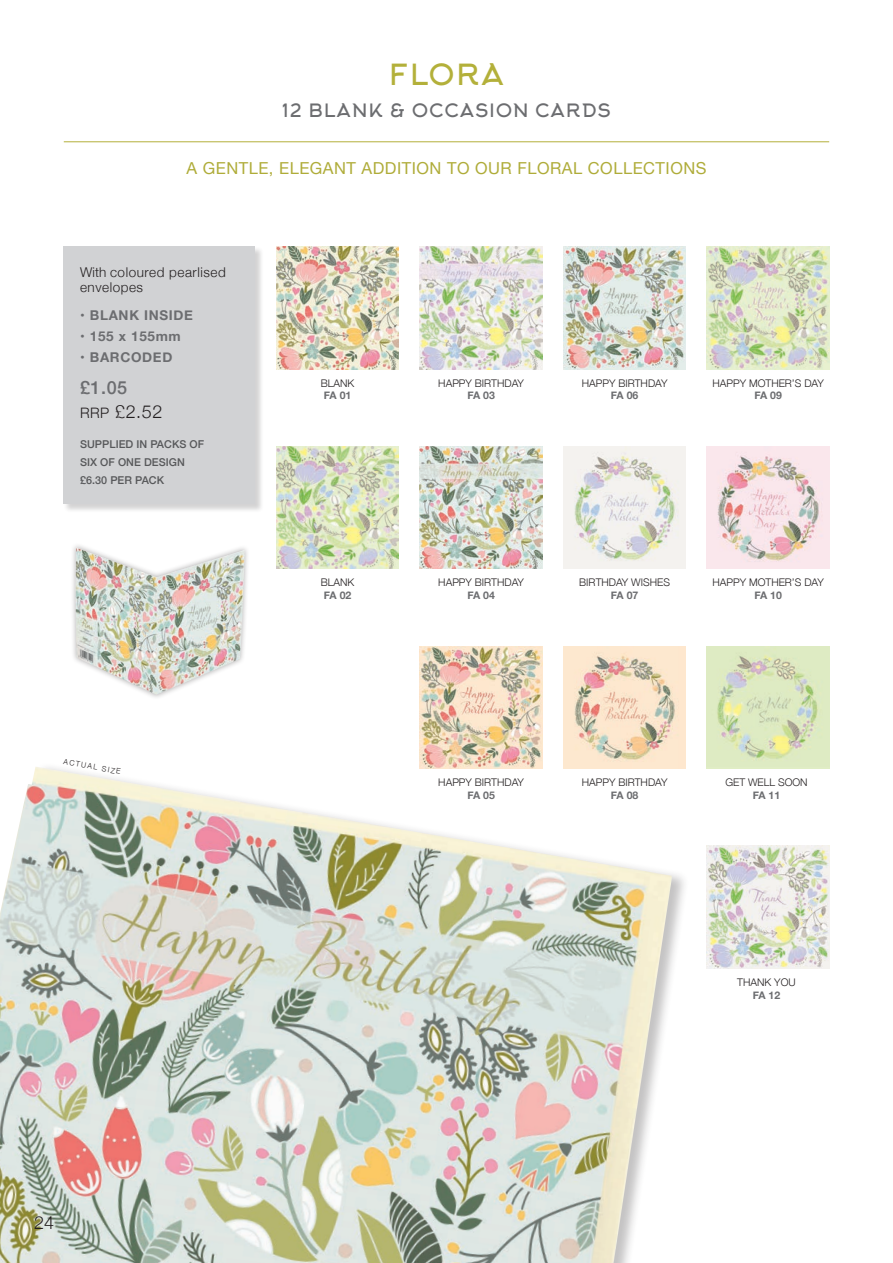
<style>
.page{position:relative;width:893px;height:1263px;background:#fff}
.page>*{position:absolute;margin:0;border:0;box-sizing:border-box;transform-origin:0 0}
.RANGE{font:28.5px "Arkhip";letter-spacing:.04em;color:#b3b03a}
.MESSAGE{font:18px "Arkhip";letter-spacing:.04em;color:#6c6d70}
.Paragraph_Style_6{font:300 18px "Helvetica Neue";color:#231f20}
.t1{font:500 18px "Helvetica Neue";color:#6c6d70}
.t2{font:16.5px "Helvetica Neue";letter-spacing:.03em;color:#afac39}
.size{font:700 13.5px "Helvetica Neue";letter-spacing:.05em;color:#6c6d70}
.t3{font:300 13.5px/15px "Helvetica Neue";letter-spacing:.04em;color:#231f20}
.size-2{font:500 10.8px "Helvetica Neue";letter-spacing:.005em;color:#57585a}
.Paragraph_Style_4{font:300 10.5px "Helvetica Neue";color:#231f20}
.t4{font:700 10.5px "Helvetica Neue";letter-spacing:-.025em;color:#6c6d70}
.Paragraph_Style_4-2{font:300 7.5px "Helvetica Neue";color:#231f20}
.s1{font-size:14.4px}
</style>
<div class="page">
<div style="left:0;top:762px;width:689px;height:501px;background:#231f20;opacity:.27"></div>
<img style="left:0;top:767px;width:672px;height:496px">
<img style="left:276px;top:247px;width:123px;height:122px">
<img style="left:420px;top:247px;width:122px;height:122px">
<img style="left:563px;top:247px;width:123px;height:122px">
<img style="left:707px;top:247px;width:122px;height:122px">
<img style="left:277px;top:446px;width:122px;height:123px">
<img style="left:420px;top:446px;width:122px;height:123px">
<img style="left:563px;top:446px;width:123px;height:123px">
<img style="left:707px;top:446px;width:122px;height:123px">
<img style="left:420px;top:646px;width:122px;height:123px">
<img style="left:563px;top:646px;width:123px;height:122px">
<img style="left:707px;top:646px;width:122px;height:123px">
<img style="left:707px;top:846px;width:122px;height:122px">
<hr style="left:64px;top:141px;width:765px;height:1px;background:#b3b03a">
<div style="left:70px;top:543px;width:180px;height:157px;background:#231f20;opacity:.35"></div>
<img style="left:75px;top:547px;width:170px;height:148px">
<div style="left:63px;top:246px;width:201px;height:267px;background:#231f20;opacity:.2"></div>
<div style="left:64px;top:247px;width:191px;height:257px;background:#d1d2d4"></div>
<p class="RANGE" style="left:389px;top:58px;width:117px">FLORA</p>
<p class="MESSAGE" style="left:282px;top:100px;width:330px">12 BLANK &amp; OCCASION CARDS</p>
<p class="t2" style="left:186px;top:156px;width:522px">A GENTLE, ELEGANT ADDITION TO OUR FLORAL COLLECTIONS</p>
<p class="t3" style="left:80px;top:263px;width:147px">With coloured pearlised envelopes</p>
<p class="size" style="left:80px;top:305px;width:114px">• BLANK INSIDE</p>
<p class="size" style="left:80px;top:326px;width:102px">• 155 x 155mm</p>
<p class="size" style="left:80px;top:347px;width:94px">• BARCODED</p>
<p class="t1" style="left:80px;top:373px;width:49px">£1.05</p>
<p class="Paragraph_Style_6" style="left:80px;top:397px;width:84px"><span class="s1">RRP</span> £2.52</p>
<p class="size-2" style="left:80px;top:436px;width:126px">SUPPLIED IN PACKS OF</p>
<p class="size-2" style="left:80px;top:454px;width:106px">SIX OF ONE DESIGN</p>
<p class="size-2" style="left:80px;top:472px;width:86px">£6.30 PER PACK</p>
<p class="Paragraph_Style_4-2" style="left:65px;top:755px;width:59px;rotate:10deg">ACTUAL SIZE</p>
<p class="Paragraph_Style_4" style="left:321px;top:374px;width:35px">BLANK</p>
<p class="t4" style="left:324px;top:387px;width:29px">FA 01</p>
<p class="Paragraph_Style_4" style="left:321px;top:574px;width:35px">BLANK</p>
<p class="t4" style="left:324px;top:587px;width:29px">FA 02</p>
<p class="Paragraph_Style_4" style="left:438px;top:374px;width:87px">HAPPY BIRTHDAY</p>
<p class="t4" style="left:467px;top:387px;width:29px">FA 03</p>
<p class="Paragraph_Style_4" style="left:582px;top:374px;width:87px">HAPPY BIRTHDAY</p>
<p class="t4" style="left:611px;top:387px;width:29px">FA 06</p>
<p class="Paragraph_Style_4" style="left:712px;top:374px;width:113px">HAPPY MOTHER’S DAY</p>
<p class="t4" style="left:754px;top:387px;width:29px">FA 09</p>
<p class="Paragraph_Style_4" style="left:438px;top:574px;width:87px">HAPPY BIRTHDAY</p>
<p class="t4" style="left:467px;top:587px;width:29px">FA 04</p>
<p class="Paragraph_Style_4" style="left:579px;top:574px;width:92px">BIRTHDAY WISHES</p>
<p class="t4" style="left:611px;top:587px;width:29px">FA 07</p>
<p class="Paragraph_Style_4" style="left:712px;top:574px;width:113px">HAPPY MOTHER’S DAY</p>
<p class="t4" style="left:754px;top:587px;width:29px">FA 10</p>
<p class="Paragraph_Style_4" style="left:438px;top:774px;width:87px">HAPPY BIRTHDAY</p>
<p class="t4" style="left:467px;top:787px;width:29px">FA 05</p>
<p class="Paragraph_Style_4" style="left:582px;top:774px;width:87px">HAPPY BIRTHDAY</p>
<p class="t4" style="left:611px;top:787px;width:29px">FA 08</p>
<p class="Paragraph_Style_4" style="left:725px;top:774px;width:84px">GET WELL SOON</p>
<p class="t4" style="left:753px;top:787px;width:29px">FA 11</p>
<p class="Paragraph_Style_4" style="left:737px;top:974px;width:60px">THANK YOU</p>
<p class="t4" style="left:753px;top:986px;width:29px">FA 12</p>
<p class="Paragraph_Style_6" style="left:34px;top:1208px;width:22px">24</p>
</div>
